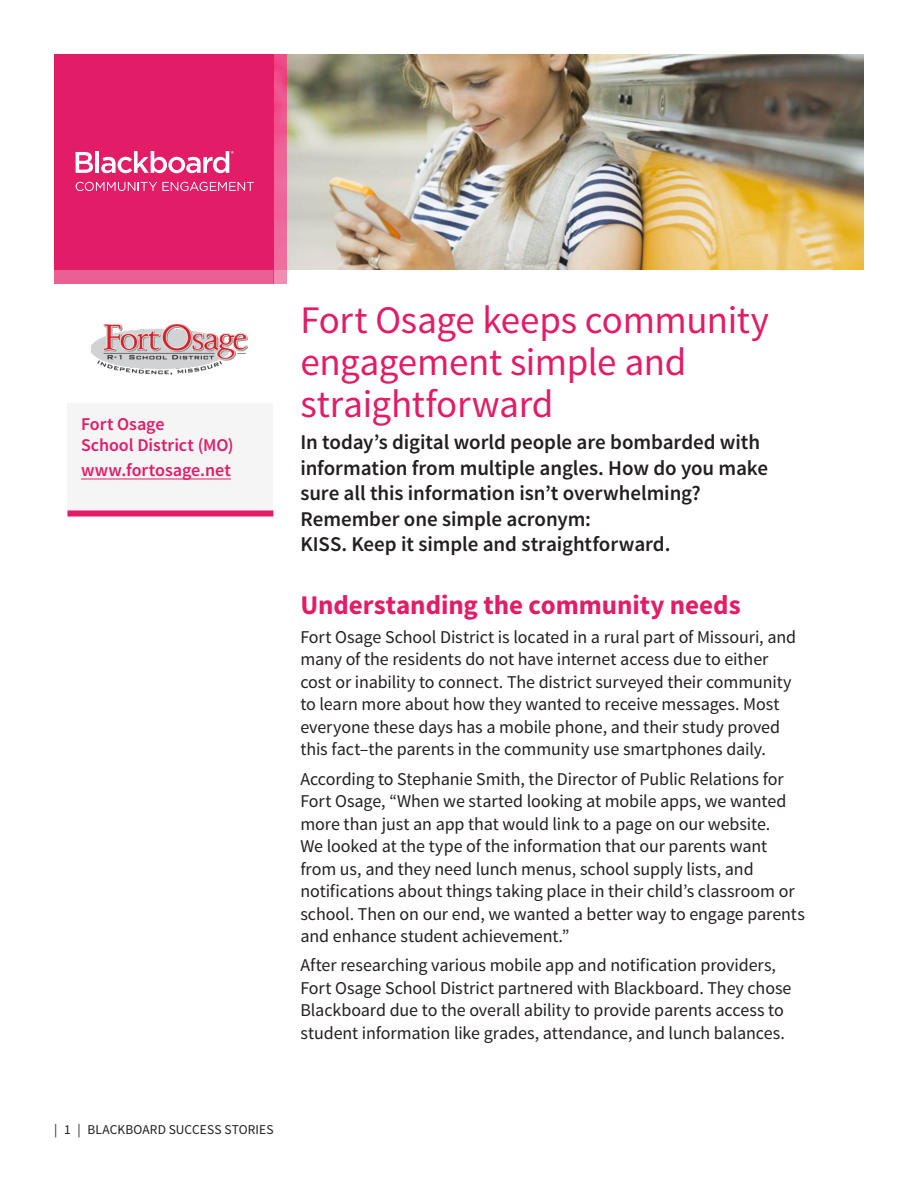
<style>
.page{position:relative;width:918px;height:1188px;background:#fff}
.page>*{position:absolute;margin:0;border:0;box-sizing:border-box;transform-origin:0 0}
.t1{font:39px/42px "Source Sans Pro";letter-spacing:-.01em;color:#e21c67}
.t2{font:700 27px "Source Sans Pro";color:#e21c67}
.p_lead{font:600 21px/25.5px "Source Sans Pro";letter-spacing:-.005em;color:#231f20}
.t3{font:18px/22.5px "Source Sans Pro";letter-spacing:-.005em;color:#231f20}
.p_stats{font:600 18px/21px "Source Sans Pro";color:#e21c67}
.p_statsLast{font:600 18px "Source Sans Pro";color:#e21c67}
.t4{font:13.5px "Source Sans Pro";letter-spacing:.005em;color:#231f20}
</style>
<div class="page">
<img style="left:91px;top:324px;width:157px;height:51px">
<div style="left:68px;top:403px;width:205px;height:115px;background:#f5f5f6"></div>
<hr style="left:81px;top:479px;width:150px;height:1px;background:#e21c67">
<div style="left:68px;top:510px;width:205px;height:6px;background:#e21c67"></div>
<img style="left:287px;top:54px;width:577px;height:216px">
<div style="left:54px;top:54px;width:219px;height:216px;background:#e21c67"></div>
<div style="left:54px;top:270px;width:219px;height:14px;background:#ea6094"></div>
<svg style="left:273px;top:54px;width:14px;height:230px;background:#ef5b92"></svg>
<svg style="left:76px;top:182px;width:178px;height:9px"></svg>
<svg style="left:76px;top:152px;width:17px;height:21px"></svg>
<hr style="left:95px;top:151px;width:4px;height:22px;background:#fff">
<svg style="left:101px;top:151px;width:133px;height:22px"></svg>
<p class="p_stats" style="left:81px;top:414px;width:154px">Fort Osage<br>School District (MO)</p>
<p class="p_statsLast" style="left:81px;top:459px;width:151px">www.fortosage.net</p>
<h1 class="t1" style="left:300px;top:300px;width:470px">Fort Osage keeps community engagement simple and straightforward</h1>
<p class="p_lead" style="left:300px;top:430px;width:469px">In today’s digital world people are bombarded with information from multiple angles. How do you make sure all this information isn’t overwhelming?<br>Remember one simple acronym:<br>KISS. Keep it simple and straightforward.</p>
<h2 class="t2" style="left:300px;top:586px;width:442px">Understanding the community needs</h2>
<p class="t3" style="left:300px;top:626px;width:497px">Fort Osage School District is located in a rural part of Missouri, and many of the residents do not have internet access due to either cost or inability to connect. The district surveyed their community to learn more about how they wanted to receive messages. Most everyone these days has a mobile phone, and their study proved this fact–the parents in the community use smartphones daily.</p>
<p class="t3" style="left:300px;top:768px;width:506px">According to Stephanie Smith, the Director of Public Relations for Fort Osage, “When we started looking at mobile apps, we wanted more than just an app that would link to a page on our website.<br>We looked at the type of the information that our parents want from us, and they need lunch menus, school supply lists, and notifications about things taking place in their child’s classroom or school. Then on our end, we wanted a better way to engage parents and enhance student achievement.”</p>
<p class="t3" style="left:300px;top:954px;width:493px">After researching various mobile app and notification providers, Fort Osage School District partnered with Blackboard. They chose Blackboard due to the overall ability to provide parents access to student information like grades, attendance, and lunch balances.</p>
<p class="t4" style="left:54px;top:1121px;width:221px">| 1 | BLACKBOARD SUCCESS STORIES</p>
</div>
